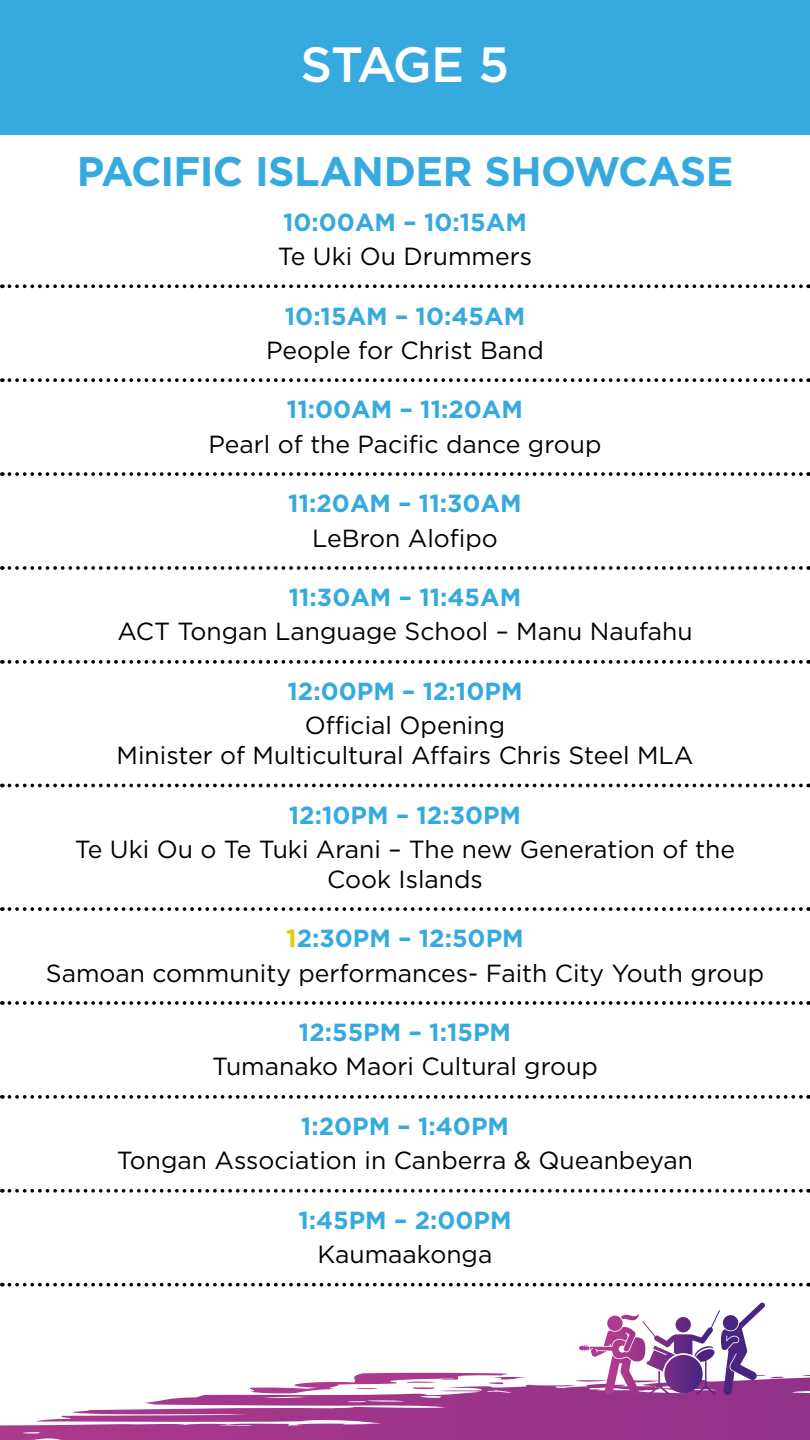
<style>
.page{position:relative;width:810px;height:1440px;background:#fff}
.page>*{position:absolute;margin:0;border:0;box-sizing:border-box;transform-origin:0 0}
.t1{font:500 49.5px "Gotham";letter-spacing:-.045em;color:#fff}
.Guide_Heading{font:700 41.25px "Gotham";letter-spacing:-.015em;color:#36aadf}
.Event_Text{font:24.75px/29.7px "Gotham";color:#000;text-align:center}
.Time_Text{font:700 24.75px "Gotham";color:#36aadf}
.s1{color:#e4cd00}
</style>
<div class="page">
<div style="left:0;top:0;width:810px;height:135px;background:#36aadf"></div>
<svg style="left:9px;top:284px;width:800px;height:4px"></svg>
<svg style="left:9px;top:378px;width:800px;height:4px"></svg>
<svg style="left:9px;top:472px;width:800px;height:4px"></svg>
<svg style="left:9px;top:566px;width:800px;height:4px"></svg>
<svg style="left:9px;top:660px;width:800px;height:4px"></svg>
<svg style="left:9px;top:784px;width:800px;height:3px"></svg>
<svg style="left:9px;top:907px;width:800px;height:4px"></svg>
<svg style="left:9px;top:1001px;width:800px;height:4px"></svg>
<svg style="left:9px;top:1095px;width:800px;height:4px"></svg>
<svg style="left:9px;top:1189px;width:800px;height:4px"></svg>
<svg style="left:9px;top:1283px;width:800px;height:4px"></svg>
<svg style="left:0;top:1375px;width:810px;height:65px"></svg>
<svg style="left:247px;top:1373px;width:282px;height:21px"></svg>
<svg style="left:575px;top:1303px;width:212px;height:92px"></svg>
<p class="t1" style="left:301px;top:32px;width:210px">STAGE 5</p>
<h1 class="Guide_Heading" style="left:77px;top:144px;width:658px">PACIFIC ISLANDER SHOWCASE</h1>
<p class="Time_Text" style="left:283px;top:206px;width:245px">10:00AM – 10:15AM</p>
<p class="Event_Text" style="left:278px;top:241px;width:256px">Te Uki Ou Drummers</p>
<p class="Time_Text" style="left:285px;top:299px;width:242px">10:15AM – 10:45AM</p>
<p class="Event_Text" style="left:266px;top:335px;width:279px">People for Christ Band</p>
<p class="Time_Text" style="left:287px;top:393px;width:238px">11:00AM – 11:20AM</p>
<p class="Event_Text" style="left:208px;top:429px;width:395px">Pearl of the Pacific dance group</p>
<p class="Time_Text" style="left:288px;top:487px;width:235px">11:20AM – 11:30AM</p>
<p class="Event_Text" style="left:312px;top:522px;width:187px">LeBron Alofipo</p>
<p class="Time_Text" style="left:289px;top:581px;width:234px">11:30AM – 11:45AM</p>
<p class="Event_Text" style="left:117px;top:616px;width:577px">ACT Tongan Language School – Manu Naufahu</p>
<p class="Time_Text" style="left:288px;top:675px;width:236px">12:00PM – 12:10PM</p>
<p class="Event_Text" style="left:117px;top:710px;width:578px">Official Opening<br>Minister of Multicultural Affairs Chris Steel MLA</p>
<p class="Time_Text" style="left:289px;top:799px;width:234px">12:10PM – 12:30PM</p>
<p class="Event_Text" style="left:75px;top:834px;width:662px">Te Uki Ou o Te Tuki Arani – The new Generation of the<br>Cook Islands</p>
<p class="Time_Text" style="left:286px;top:922px;width:239px"><span class="s1">1</span>2:30PM – 12:50PM</p>
<p class="Event_Text" style="left:46px;top:957px;width:720px">Samoan community performances- Faith City Youth group</p>
<p class="Time_Text" style="left:299px;top:1016px;width:214px">12:55PM – 1:15PM</p>
<p class="Event_Text" style="left:212px;top:1051px;width:387px">Tumanako Maori Cultural group</p>
<p class="Time_Text" style="left:301px;top:1110px;width:210px">1:20PM – 1:40PM</p>
<p class="Event_Text" style="left:117px;top:1145px;width:578px">Tongan Association in Canberra &amp; Queanbeyan</p>
<p class="Time_Text" style="left:298px;top:1204px;width:215px">1:45PM – 2:00PM</p>
<p class="Event_Text" style="left:318px;top:1239px;width:176px">Kaumaakonga</p>
</div>
